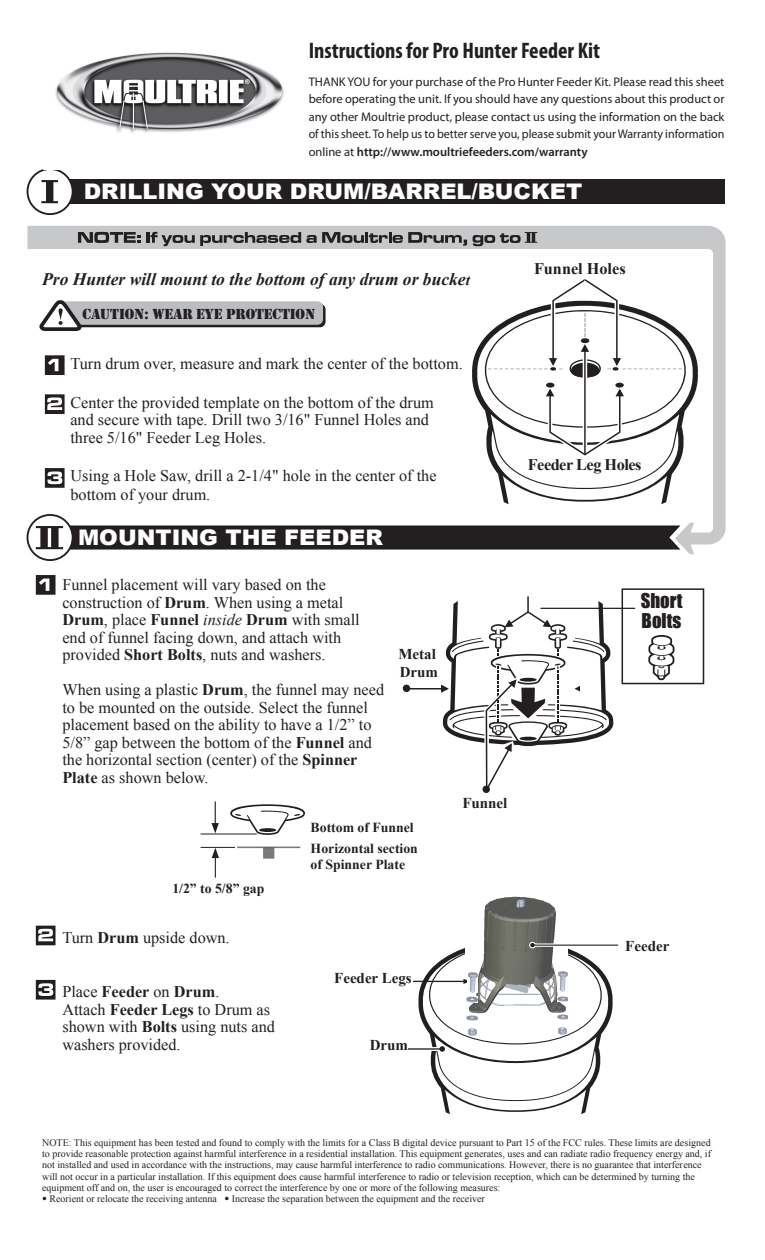
<style>
.page{position:relative;width:765px;height:1260px;background:#fff}
.page>*{position:absolute;margin:0;border:0;box-sizing:border-box;transform-origin:0 0}
.t1{font:700 condensed 22.5px "Myriad Pro";color:#231f20}
.t2{font:900 21.5px "Arial";color:#fff;scale:1.05 1}
.t3{font:18.75px/20px "Impact";color:#231f20}
.t4{font:italic 700 17.5px "Times New Roman";color:#231f20}
.t5{font:16.25px/17.5px "Times New Roman";color:#231f20}
.t6{font:700 16.25px "Times New Roman";color:#231f20}
.t7{font:700 15px/18px "Times New Roman";color:#231f20}
.t8{font:15px "Stencil";letter-spacing:-.01em;color:#231f20}
.t9{font:700 13.75px/20.1px "Times New Roman";color:#231f20}
.t10{font:12.5px/17.5px "Myriad Pro";color:#231f20;text-align:justify}
.t11{font:10px/11.2px "Times New Roman";color:#231f20}
.s1{font-weight:600}
.s2{font-size:15px}
.s3{font-weight:700}
.s4{font-style:italic}
.s5{font-size:13.75px}
</style>
<div class="page">
<svg style="left:28px;top:226px;width:698px;height:329px"></svg>
<div style="left:65px;top:180px;width:660px;height:24px;background:#231f20"></div>
<div style="left:28px;top:169px;width:45px;height:45px;background:#fff;border-radius:50%"></div>
<div style="left:27px;top:168px;width:47px;height:47px;border:2px solid #231f20;border-radius:50%"></div>
<div style="left:28px;top:515px;width:45px;height:45px;background:#fff;border-radius:50%"></div>
<div style="left:27px;top:514px;width:47px;height:47px;border:2px solid #231f20;border-radius:50%"></div>
<svg style="left:41px;top:180px;width:17px;height:23px"></svg>
<svg style="left:36px;top:525px;width:644px;height:25px;background:#322e2f"></svg>
<hr style="left:146px;top:232px;width:4px;height:11px;background:#231f20">
<svg style="left:78px;top:232px;width:63px;height:11px"></svg>
<svg style="left:473px;top:232px;width:64px;height:14px"></svg>
<svg style="left:151px;top:232px;width:316px;height:14px;background:#8d8c8e"></svg>
<svg style="left:36px;top:980px;width:20px;height:20px"></svg>
<svg style="left:36px;top:575px;width:20px;height:20px"></svg>
<svg style="left:36px;top:926px;width:20px;height:19px"></svg>
<svg style="left:648px;top:635px;width:27px;height:45px"></svg>
<hr style="left:403px;top:688px;width:39px;height:2px;background:#231f20">
<div style="left:622px;top:588px;width:82px;height:96px;border:2px solid #231f20"></div>
<div style="left:483px;top:786px;width:7px;height:7px;border:1px solid #231f20;border-radius:50%"></div>
<div style="left:403px;top:685px;width:7px;height:6px;background:#231f20;border-radius:50%"></div>
<div style="left:403px;top:685px;width:7px;height:7px;border:1px solid #231f20;border-radius:50%"></div>
<svg style="left:440px;top:596px;width:174px;height:196px"></svg>
<svg style="left:45px;top:355px;width:20px;height:20px"></svg>
<svg style="left:45px;top:394px;width:20px;height:20px"></svg>
<svg style="left:45px;top:468px;width:20px;height:20px"></svg>
<svg style="left:466px;top:301px;width:239px;height:203px"></svg>
<svg style="left:488px;top:274px;width:194px;height:187px"></svg>
<hr style="left:584px;top:351px;width:2px;height:104px;background:#231f20">
<div style="left:61px;top:304px;width:265px;height:23px;background:#231f20;border-radius:6px"></div>
<div style="left:58px;top:301px;width:265px;height:24px;background:#bcbdc0;border-radius:6px"></div>
<svg style="left:38px;top:298px;width:46px;height:35px"></svg>
<hr style="left:408px;top:1048px;width:34px;height:2px;background:#231f20">
<hr style="left:541px;top:608px;width:94px;height:1px;background:#231f20">
<hr style="left:237px;top:847px;width:63px;height:1px;background:#231f20">
<div style="left:263px;top:848px;width:11px;height:11px;background:#7b7879"></div>
<hr style="left:201px;top:834px;width:56px;height:1px;background:#231f20">
<hr style="left:201px;top:847px;width:34px;height:1px;background:#231f20">
<svg style="left:212px;top:848px;width:7px;height:30px"></svg>
<svg style="left:212px;top:801px;width:7px;height:32px"></svg>
<svg style="left:228px;top:804px;width:77px;height:31px"></svg>
<img style="left:46px;top:52px;width:238px;height:117px">
<img style="left:484px;top:896px;width:72px;height:43px">
<svg style="left:413px;top:939px;width:205px;height:175px"></svg>
<h1 class="t1" style="left:309px;top:37px;width:293px">Instructions for Pro Hunter Feeder Kit</h1>
<p class="t10" style="left:309px;top:73px;width:417px">THANK YOU for your purchase of the Pro Hunter Feeder Kit. Please read this sheet before operating the unit. If you should have any questions about this product or any other Moultrie product, please contact us using the information on the back of this sheet. To help us to better serve you, please submit your Warranty information online at <span class="s1">http://www.moultriefeeders.com/warranty</span></p>
<h2 class="t2" style="left:84px;top:176px;width:476px">DRILLING YOUR DRUM/BARREL/BUCKET</h2>
<h3 class="t4" style="left:42px;top:266px;width:429px">Pro Hunter will mount to the bottom of any drum or bucke<span class="s2">t</span></h3>
<h3 class="t8" style="left:83px;top:305px;width:234px">CAUTION: WEAR EYE PROTECTION</h3>
<h3 class="t5" style="left:70px;top:354px;width:394px">Turn drum over, measure and mark the center of the bottom.</h3>
<h3 class="t5" style="left:70px;top:393px;width:365px">Center the provided template on the bottom of the drum and secure with tape. Drill two 3/16" Funnel Holes and three 5/16" Feeder Leg Holes.</h3>
<h3 class="t5" style="left:70px;top:466px;width:368px;line-height:18.8px">Using a Hole Saw, drill a 2-1/4" hole in the center of the bottom of your drum.</h3>
<h2 class="t2" style="left:78px;top:522px;width:292px">MOUNTING THE FEEDER</h2>
<h3 class="t5" style="left:62px;top:576px;width:299px">Funnel placement will vary based on the construction of <span class="s3">Drum</span>. When using a metal <span class="s3">Drum</span>, place <span class="s3">Funnel</span> <span class="s4">inside</span> <span class="s3">Drum</span> with small end of funnel facing down, and attach with provided <span class="s3">Short Bolts</span>, nuts and washers.</h3>
<p class="t5" style="left:62px;top:681px;width:323px">When using a plastic <span class="s3">Drum</span>, the funnel may need to be mounted on the outside. Select the funnel placement based on the ability to have a 1/2” to 5/8” gap between the bottom of the <span class="s3">Funnel</span> and the horizontal section (center) of the <span class="s3">Spinner Plate</span> as shown below.</p>
<h3 class="t7" style="left:398px;top:644px;width:41px">Metal<br>Drum</h3>
<h3 class="t9" style="left:172px;top:878px;width:94px">1/2” to 5/8” gap</h3>
<h3 class="t5" style="left:62px;top:929px;width:169px">Turn <span class="s3">Drum</span> upside down.</h3>
<h3 class="t5" style="left:62px;top:983px;width:214px">Place <span class="s3">Feeder</span> on <span class="s3">Drum</span>.<br>Attach <span class="s3">Feeder Legs</span> to Drum as shown with <span class="s3">Bolts</span> using nuts and washers provided.</h3>
<h3 class="t9" style="left:311px;top:817px;width:109px">Bottom of Funnel<br>Horizontal section</h3>
<h3 class="t9" style="left:311px;top:854px;width:96px">of Spinner Plate</h3>
<h3 class="t7" style="left:334px;top:969px;width:79px">Feeder Legs</h3>
<h3 class="t7" style="left:370px;top:1035px;width:40px">Drum</h3>
<h3 class="t7" style="left:462px;top:793px;width:47px">Funnel</h3>
<h3 class="t6" style="left:534px;top:258px;width:93px">Funnel Holes</h3>
<h3 class="t6" style="left:528px;top:454px;width:115px">F e e d e r L e g H o l e s</h3>
<h3 class="t3" style="left:641px;top:590px;width:43px">Short<br>Bolts</h3>
<h3 class="t7" style="left:625px;top:936px;width:46px">Feeder</h3>
<p class="t11" style="left:42px;top:1137px;width:670px">NOTE: This equipment has been tested and found to comply with the limits for a C lass B digital device pursuant to Part 15 of the FCC rules. These limits are des igned to provide reasonable protection against harmful interference in a residential i nstallation. This equipment generates, uses and can radiate radio frequency ener gy and, if not installed and used in accordance with the instructions, may cause harmful in terference to radio communications. However, there is no guarantee that interfer ence will not occur in a particular installation. If this equipment does cause harmfu l interference to radio or television reception, which can be determined by turn ing the equipment off and on, the user is encouraged to correct the interference by one or more of the following measures:</p>
<p class="t11" style="left:42px;top:1193px;width:444px"><span class="s5">•</span> Reorient or relocate the receiving antenna <span class="s5">•</span> Increase the separation between the equipment and the receiver</p>
</div>
